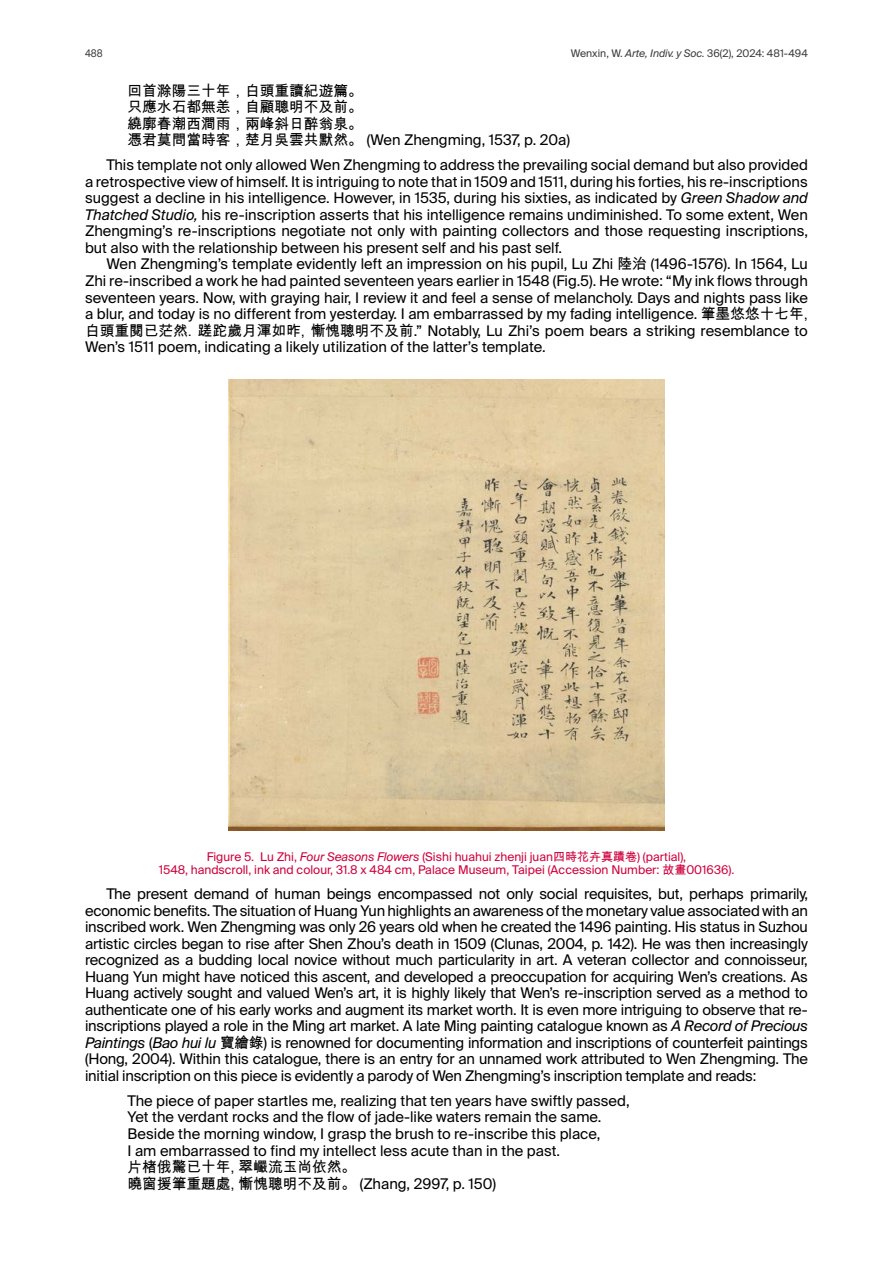
<style>
.page{position:relative;width:893px;height:1263px;background:#fff}
.page>*{position:absolute;margin:0;border:0;box-sizing:border-box;transform-origin:0 0}
.Citas{font:14.7px/16.5px "Suisse Intl";color:#000;text-align:justify}
.Citas-2{font:14.7px "Arial Unicode MS";color:#000}
.Título_elemento{font:12px/13.5px "Suisse Intl";color:#cf003d;text-align:center}
.t1{font:10.5px "Suisse Intl";color:#3c3c3b}
.t2{font:10.5px "Suisse Intl";color:#3c3c3b;scale:.9 1}
.s1{font-style:italic}
.s2{font-family:"Arial Unicode MS"}
</style>
<div class="page">
<img style="left:229px;top:380px;width:435px;height:451px">
<p class="t2" style="left:85px;top:47px;width:21px">488</p>
<p class="t1" style="left:571px;top:47px;width:239px">Wenxin, W. <span class="s1">Arte, Indiv. y Soc.</span> 36(2), 2024: 481-494</p>
<p class="Citas-2" style="left:128px;top:80px;width:237px">回首滁陽三十年，白頭重讀紀遊篇。</p>
<p class="Citas-2" style="left:128px;top:96px;width:237px">只應水石都無恙，自顧聰明不及前。</p>
<p class="Citas-2" style="left:128px;top:113px;width:237px">繞廓春潮西澗雨，兩峰斜日醉翁泉。</p>
<p class="Citas" style="left:128px;top:132px;width:444px"><span class="s2">憑君莫問當時客，楚月吳雲共默然。</span> (Wen Zhengming, 1537, p. 20a)</p>
<p class="Citas" style="left:85px;top:157px;width:724px;text-indent:21px">This template not only allowed Wen Zhengming to address the prevailing social demand but also provided a retrospective view of himself. It is intriguing to note that in 1509 and 1511, during his forties, his re-inscriptions suggest a decline in his intelligence. However, in 1535, during his sixties, as indicated by <span class="s1">Green Shadow and Thatched Studio,</span> his re-inscription asserts that his intelligence remains undiminished. To some extent, Wen Zhengming’s re-inscriptions negotiate not only with painting collectors and those requesting inscriptions, but also with the relationship between his present self and his past self.</p>
<p class="Citas" style="left:85px;top:256px;width:724px;text-indent:21px">Wen Zhengming’s template evidently left an impression on his pupil, Lu Zhi <span class="s2">陸治</span> (1496-1576). In 1564, Lu Zhi re-inscribed a work he had painted seventeen years earlier in 1548 (Fig.5). He wrote: “My ink flows through seventeen years. Now, with graying hair, I review it and feel a sense of melancholy. Days and nights pass like a blur, and today is no different from yesterday. I am embarrassed by my fading intelligence. <span class="s2">筆墨悠悠十七年,白頭重閱已茫然. 蹉跎歲月渾如昨, 慚愧聰明不及前</span>.” Notably, Lu Zhi’s poem bears a striking resemblance to Wen’s 1511 poem, indicating a likely utilization of the latter’s template.</p>
<p class="Título_elemento" style="left:159px;top:850px;width:577px">Figure 5. Lu Zhi, <span class="s1">Four Seasons Flowers</span> (Sishi huahui zhenji juan<span class="s2">四時花卉真蹟卷</span>) (partial),<br>1548, handscroll, ink and colour, 31.8 x 484 cm, Palace Museum, Taipei (Accession Number: <span class="s2">故畫</span>001636).</p>
<p class="Citas" style="left:85px;top:886px;width:724px;text-indent:21px">The present demand of human beings encompassed not only social requisites, but, perhaps primarily, economic benefits. The situation of Huang Yun highlights an awareness of the monetary value associated with an inscribed work. Wen Zhengming was only 26 years old when he created the 1496 painting. His status in Suzhou artistic circles began to rise after Shen Zhou’s death in 1509 (Clunas, 2004, p. 142). He was then increasingly recognized as a budding local novice without much particularity in art. A veteran collector and connoisseur, Huang Yun might have noticed this ascent, and developed a preoccupation for acquiring Wen’s creations. As Huang actively sought and valued Wen’s art, it is highly likely that Wen’s re-inscription served as a method to authenticate one of his early works and augment its market worth. It is even more intriguing to observe that re&shy;inscriptions played a role in the Ming art market. A late Ming painting catalogue known as <span class="s1">A Record of Precious Paintings</span> (<span class="s1">Bao hui lu</span> <span class="s2">寶繪錄</span>) is renowned for documenting information and inscriptions of counterfeit paintings (Hong, 2004). Within this catalogue, there is an entry for an unnamed work attributed to Wen Zhengming. The initial inscription on this piece is evidently a parody of Wen Zhengming’s inscription template and reads:</p>
<p class="Citas" style="left:128px;top:1092px;width:504px">The piece of paper startles me, realizing that ten years have swiftly passed,</p>
<p class="Citas" style="left:128px;top:1109px;width:475px">Yet the verdant rocks and the flow of jade-like waters remain the same.</p>
<p class="Citas" style="left:128px;top:1126px;width:474px">Beside the morning window, I grasp the brush to re-inscribe this place,</p>
<p class="Citas" style="left:128px;top:1142px;width:434px">I am embarrassed to find my intellect less acute than in the past.</p>
<p class="Citas-2" style="left:128px;top:1156px;width:230px">片楮俄驚已十年, 翠巗流玉尚依然。</p>
<p class="Citas" style="left:128px;top:1175px;width:370px"><span class="s2">曉窗援筆重題處, 慚愧聰明不及前。</span> (Zhang, 2997, p. 150)</p>
</div>
